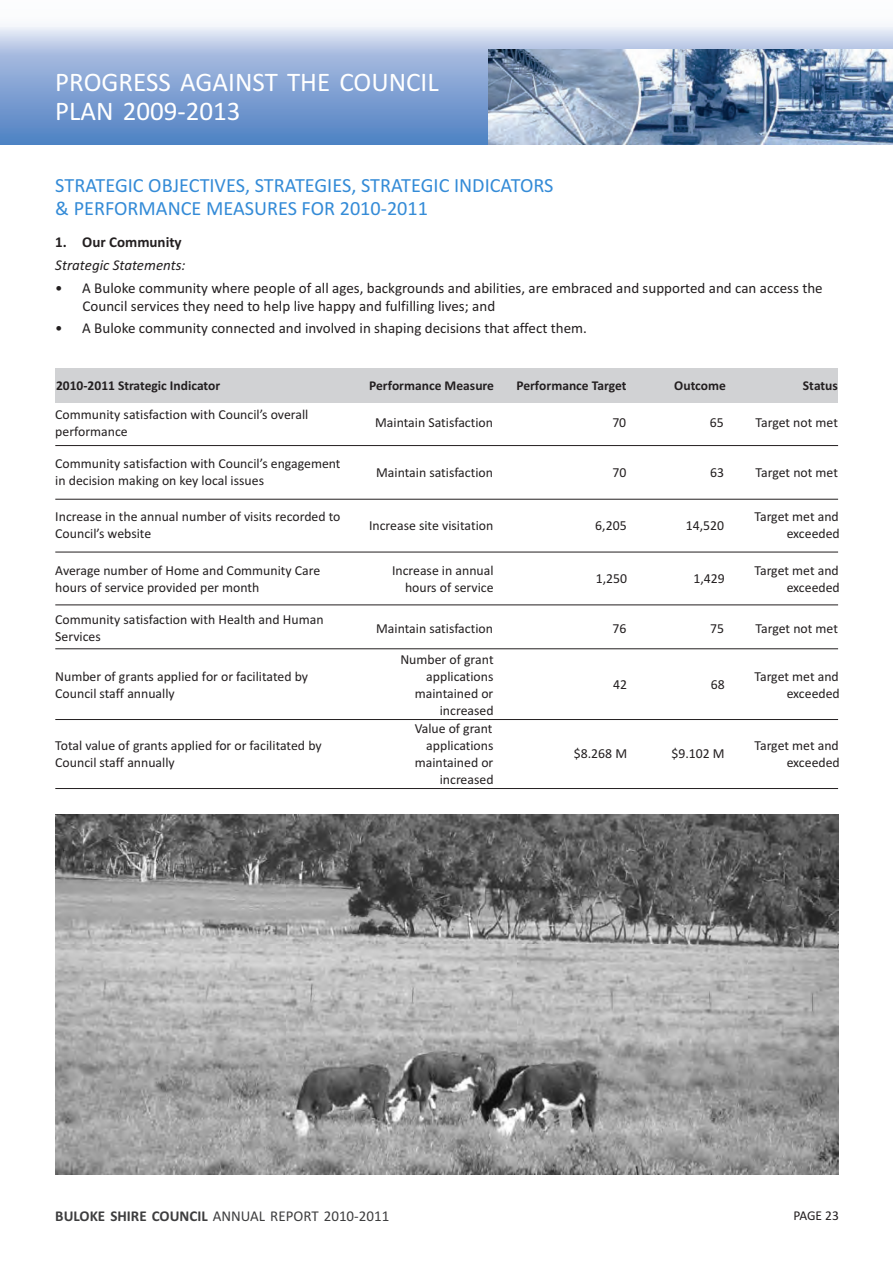
<style>
.page{position:relative;width:893px;height:1262px;background:#fff}
.page>*{position:absolute;margin:0;border:0;box-sizing:border-box;transform-origin:0 0}
.t1{font:27px/29.7px "Calibri";color:#fff}
.t2{font:20.25px/23.5px "Calibri";color:#348bd7}
.t3{font:15px/17.5px "Calibri";color:#231f20}
.t4{font:15px "Calibri";color:#3e3e3f}
.t5{font:italic 15px "Calibri";color:#231f20}
.t6{font:700 15px "Calibri";color:#231f20}
.t7{font:13.8px/16.8px "Calibri";color:#231f20}
.t8{font:700 13.5px "Calibri";color:#231f20}
.t9{font:13.5px "Calibri";letter-spacing:-.005em;color:#231f20}
.s1{font-weight:700}
</style>
<div class="page">
<svg style="left:0;top:26px;width:892px;height:118px;background:#97b1da"></svg>
<div style="left:55px;top:368px;width:783px;height:34px;background:#d1d2d4"></div>
<hr style="left:55px;top:445px;width:783px;height:1px;background:#231f20">
<hr style="left:55px;top:499px;width:783px;height:1px;background:#231f20">
<hr style="left:55px;top:551px;width:783px;height:1px;background:#231f20">
<hr style="left:55px;top:604px;width:783px;height:1px;background:#231f20">
<hr style="left:55px;top:648px;width:783px;height:1px;background:#231f20">
<hr style="left:55px;top:719px;width:783px;height:1px;background:#231f20">
<hr style="left:55px;top:788px;width:783px;height:1px;background:#231f20">
<img style="left:56px;top:814px;width:782px;height:360px">
<img style="left:488px;top:50px;width:404px;height:94px">
<div style="left:0;top:0;width:892px;height:26px;background:#fbfcfd"></div>
<h1 class="t1" style="left:55px;top:69px;width:385px">PROGRESS AGAINST THE COUNCIL<br>PLAN 2009-2013</h1>
<h2 class="t2" style="left:55px;top:175px;width:499px">STRATEGIC OBJECTIVES, STRATEGIES, STRATEGIC INDICATORS &amp; PERFORMANCE MEASURES FOR 2010-2011</h2>
<p class="t6" style="left:55px;top:237px;width:128px">1. Our Community</p>
<p class="t5" style="left:55px;top:260px;width:132px">Strategic Statements:</p>
<p class="t3" style="left:83px;top:280px;width:741px;text-indent:-27px">• A Buloke community where people of all ages, backgrounds and abilities, are embraced and supported and can access the<br>Council services they need to help live happy and fulfilling lives; and</p>
<p class="t3" style="left:55px;top:321px;width:533px">• A Buloke community connected and involved in shaping decisions that affect them.</p>
<p class="t8" style="left:56px;top:380px;width:166px">2010-2011 Strategic Indicator</p>
<p class="t8" style="left:369px;top:380px;width:126px">Performance Measure</p>
<p class="t8" style="left:516px;top:380px;width:112px">Performance Target</p>
<p class="t8" style="left:674px;top:380px;width:53px">Outcome</p>
<p class="t8" style="left:802px;top:380px;width:36px">Status</p>
<p class="t7" style="left:55px;top:407px;width:254px">Community satisfaction with Council’s overall performance</p>
<p class="t7" style="left:375px;top:415px;width:119px">Maintain Satisfaction</p>
<p class="t7" style="left:612px;top:415px;width:15px">70</p>
<p class="t7" style="left:710px;top:415px;width:15px">65</p>
<p class="t7" style="left:755px;top:415px;width:84px">Target not met</p>
<p class="t7" style="left:55px;top:456px;width:287px">Community satisfaction with Council’s engagement in decision making on key local issues</p>
<p class="t7" style="left:376px;top:465px;width:118px">Maintain satisfaction</p>
<p class="t7" style="left:612px;top:465px;width:15px">70</p>
<p class="t7" style="left:710px;top:465px;width:15px">63</p>
<p class="t7" style="left:755px;top:465px;width:84px">Target not met</p>
<p class="t7" style="left:55px;top:509px;width:287px">Increase in the annual number of visits recorded to<br>Council’s website</p>
<p class="t7" style="left:369px;top:518px;width:126px">Increase site visitation</p>
<p class="t7" style="left:595px;top:518px;width:33px">6,205</p>
<p class="t7" style="left:685px;top:518px;width:40px">14,520</p>
<p class="t7" style="left:754px;top:509px;width:87px;text-align:right">Target met and exceeded</p>
<p class="t7" style="left:55px;top:563px;width:266px">Average number of Home and Community Care hours of service provided per month</p>
<p class="t7" style="left:392px;top:563px;width:103px;text-align:right">Increase in annual hours of service</p>
<p class="t7" style="left:595px;top:571px;width:33px">1,250</p>
<p class="t7" style="left:693px;top:571px;width:33px">1,429</p>
<p class="t7" style="left:754px;top:563px;width:87px;text-align:right">Target met and exceeded</p>
<p class="t7" style="left:55px;top:612px;width:270px">Community satisfaction with Health and Human<br>Services</p>
<p class="t7" style="left:376px;top:620px;width:118px">Maintain satisfaction</p>
<p class="t7" style="left:612px;top:620px;width:15px">76</p>
<p class="t7" style="left:710px;top:620px;width:15px">75</p>
<p class="t7" style="left:755px;top:620px;width:84px">Target not met</p>
<p class="t7" style="left:55px;top:669px;width:254px">Number of grants applied for or facilitated by<br>Council staff annually</p>
<p class="t7" style="left:400px;top:652px;width:95px;text-align:right">Number of grant applications maintained or increased</p>
<p class="t7" style="left:613px;top:677px;width:15px">42</p>
<p class="t7" style="left:710px;top:677px;width:15px">68</p>
<p class="t7" style="left:754px;top:669px;width:87px;text-align:right">Target met and exceeded</p>
<p class="t7" style="left:55px;top:738px;width:268px">Total value of grants applied for or facilitated by<br>Council staff annually</p>
<p class="t7" style="left:414px;top:721px;width:80px;text-align:right">Value of grant applications maintained or increased</p>
<p class="t7" style="left:573px;top:746px;width:55px">$8.268 M</p>
<p class="t7" style="left:671px;top:746px;width:55px">$9.102 M</p>
<p class="t7" style="left:754px;top:738px;width:87px;text-align:right">Target met and exceeded</p>
<p class="t4" style="left:55px;top:1210px;width:335px"><span class="s1">BULOKE SHIRE COUNCIL</span> ANNUAL REPORT 2010-2011</p>
<p class="t9" style="left:793px;top:1210px;width:47px">PAGE 23</p>
</div>
